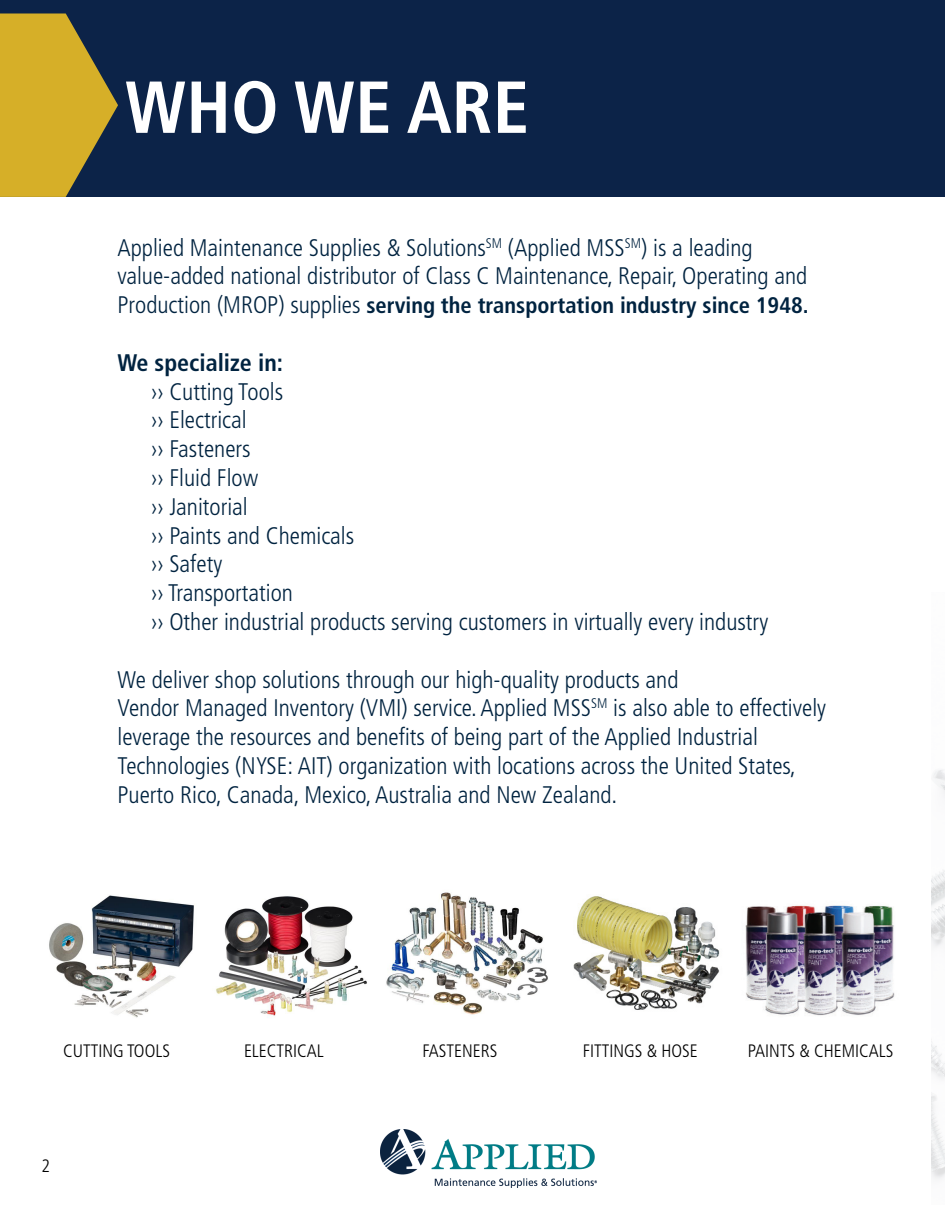
<style>
.page{position:relative;width:945px;height:1215px;background:#fff}
.page>*{position:absolute;margin:0;border:0;box-sizing:border-box;transform-origin:0 0}
.t1{font:700 condensed 73.5px "Frutiger LT Pro";color:#fff}
.t2{font:300 condensed 24px/28.8px "Frutiger LT Pro";color:#002340}
.t3{font:700 condensed 24px "Frutiger LT Pro";color:#002340}
.t4{font:700 condensed 22.5px "Frutiger LT Pro";color:#002340}
.t5{font:300 condensed 18px "Frutiger LT Pro";color:#000}
.s1{font-weight:300;font-size:24px}
</style>
<div class="page">
<img style="left:381px;top:1130px;width:216px;height:58px">
<div style="left:0;top:0;width:945px;height:197px;background:#0c2348"></div>
<svg style="left:0;top:14px;width:118px;height:183px"></svg>
<img style="left:932px;top:770px;width:13px;height:409px">
<img style="left:745px;top:905px;width:150px;height:111px">
<img style="left:49px;top:895px;width:145px;height:123px">
<img style="left:216px;top:896px;width:151px;height:120px">
<img style="left:386px;top:892px;width:162px;height:123px">
<img style="left:573px;top:896px;width:147px;height:114px">
<p class="t1" style="left:125px;top:64px;width:406px">WHO WE ARE</p>
<p class="t2" style="left:117px;top:233px;width:637px">Applied Maintenance Supplies &amp; Solutions<sup>SM</sup> (Applied MSS<sup>SM</sup>) is a leading</p>
<p class="t2" style="left:117px;top:262px;width:691px">value-added national distributor of Class C Maintenance, Repair, Operating and</p>
<p class="t4" style="left:117px;top:292px;width:693px"><span class="s1">Production (MROP) supplies</span> serving the transportation industry since 1948.</p>
<p class="t3" style="left:117px;top:348px;width:167px">We specialize in:</p>
<p class="t2" style="left:151px;top:377px;width:134px">›› Cutting Tools</p>
<p class="t2" style="left:151px;top:406px;width:97px">›› Electrical</p>
<p class="t2" style="left:151px;top:435px;width:101px">›› Fasteners</p>
<p class="t2" style="left:151px;top:464px;width:109px">›› Fluid Flow</p>
<p class="t2" style="left:151px;top:492px;width:98px">›› Janitorial</p>
<p class="t2" style="left:151px;top:521px;width:205px">›› Paints and Chemicals</p>
<p class="t2" style="left:151px;top:550px;width:73px">›› Safety</p>
<p class="t2" style="left:151px;top:579px;width:143px">›› Transportation</p>
<p class="t2" style="left:151px;top:608px;width:619px">›› Other industrial products serving customers in virtually every industry</p>
<p class="t2" style="left:117px;top:665px;width:563px">We deliver shop solutions through our high-quality products and</p>
<p class="t2" style="left:117px;top:694px;width:710px">Vendor Managed Inventory (VMI) service. Applied MSS<sup>SM</sup> is also able to effectively leverage the resources and benefits of being part of the Applied Industrial</p>
<p class="t2" style="left:117px;top:752px;width:680px">Technologies (NYSE: AIT) organization with locations across the United States,<br>Puerto Rico, Canada, Mexico, Australia and New Zealand.</p>
<p class="t5" style="left:63px;top:1040px;width:108px">CUTTING TOOLS</p>
<p class="t5" style="left:244px;top:1040px;width:81px">ELECTRICAL</p>
<p class="t5" style="left:422px;top:1040px;width:77px">FASTENERS</p>
<p class="t5" style="left:583px;top:1040px;width:117px">FITTINGS &amp; HOSE</p>
<p class="t5" style="left:748px;top:1040px;width:147px">PAINTS &amp; CHEMICALS</p>
<p class="t5" style="left:42px;top:1156px;width:10px">2</p>
</div>
